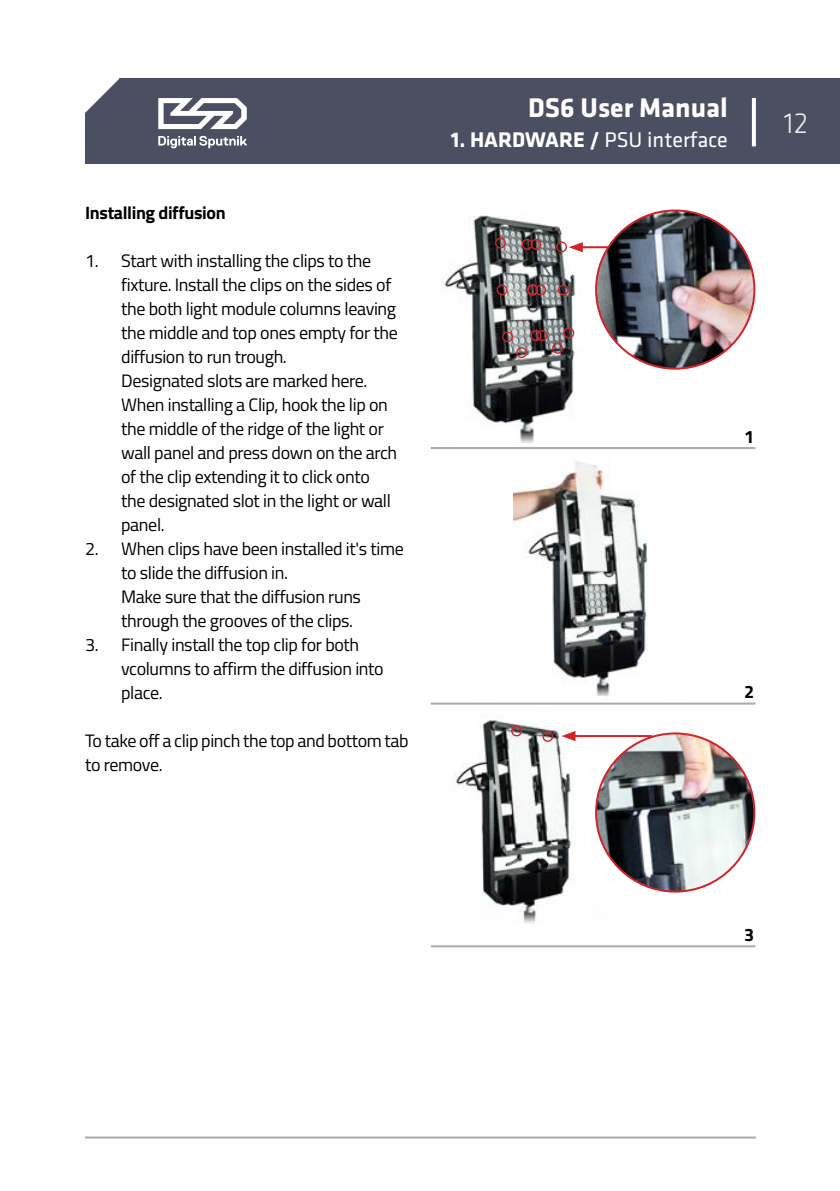
<style>
.page{position:relative;width:840px;height:1191px;background:#fff}
.page>*{position:absolute;margin:0;border:0;box-sizing:border-box;transform-origin:0 0}
.t1{font:300 30px "Klavika";color:#ededee}
.t2{font:700 28px "Klavika";color:#fff}
.t3{font:22px "Klavika";color:#fff}
.t4{font:18px/24px "Titillium Web";letter-spacing:-.02em;color:#000}
.t5{font:700 18px "Titillium Web";letter-spacing:-.02em;color:#000}
.s1{font-weight:700}
</style>
<div class="page">
<div style="left:85px;top:79px;width:754px;height:85px;background:#4b4f62"></div>
<svg style="left:158px;top:136px;width:89px;height:12px"></svg>
<svg style="left:158px;top:98px;width:88px;height:31px"></svg>
<svg style="left:751px;top:98px;width:4px;height:48px"></svg>
<svg style="left:85px;top:78px;width:34px;height:35px"></svg>
<hr style="left:85px;top:1136px;width:670px;height:2px;background:#a7a9ac">
<img style="left:442px;top:215px;width:146px;height:228px">
<img style="left:513px;top:461px;width:135px;height:236px">
<img style="left:441px;top:704px;width:165px;height:219px">
<img style="left:595px;top:733px;width:159px;height:158px;border-radius:79px">
<hr style="left:579px;top:246px;width:31px;height:2px;background:#d2232a">
<svg style="left:568px;top:242px;width:14px;height:10px"></svg>
<hr style="left:572px;top:735px;width:79px;height:2px;background:#d2232a">
<svg style="left:561px;top:731px;width:14px;height:10px"></svg>
<div style="left:494px;top:238px;width:11px;height:10px;border:1px solid #d2232a;border-radius:50%"></div>
<div style="left:496px;top:284px;width:11px;height:11px;border:1px solid #d2232a;border-radius:50%"></div>
<div style="left:502px;top:331px;width:10px;height:11px;border:1px solid #d2232a;border-radius:50%"></div>
<div style="left:516px;top:347px;width:11px;height:11px;border:1px solid #d2232a;border-radius:50%"></div>
<div style="left:530px;top:330px;width:11px;height:11px;border:1px solid #d2232a;border-radius:50%"></div>
<div style="left:536px;top:330px;width:11px;height:11px;border:1px solid #d2232a;border-radius:50%"></div>
<div style="left:551px;top:343px;width:11px;height:11px;border:1px solid #d2232a;border-radius:50%"></div>
<div style="left:563px;top:327px;width:11px;height:11px;border:1px solid #d2232a;border-radius:50%"></div>
<div style="left:557px;top:284px;width:11px;height:11px;border:1px solid #d2232a;border-radius:50%"></div>
<div style="left:555px;top:241px;width:11px;height:11px;border:1px solid #d2232a;border-radius:50%"></div>
<div style="left:542px;top:731px;width:11px;height:11px;border:1px solid #d2232a;border-radius:50%"></div>
<div style="left:511px;top:725px;width:11px;height:11px;border:1px solid #d2232a;border-radius:50%"></div>
<div style="left:527px;top:284px;width:10px;height:11px;border:1px solid #d2232a;border-radius:50%"></div>
<div style="left:527px;top:284px;width:11px;height:11px;border:1px solid #d2232a;border-radius:50%"></div>
<div style="left:535px;top:284px;width:11px;height:11px;border:1px solid #d2232a;border-radius:50%"></div>
<div style="left:521px;top:239px;width:11px;height:11px;border:1px solid #d2232a;border-radius:50%"></div>
<div style="left:530px;top:239px;width:11px;height:11px;border:1px solid #d2232a;border-radius:50%"></div>
<hr style="left:430px;top:447px;width:325px;height:2px;background:#a7a9ac">
<hr style="left:430px;top:702px;width:325px;height:2px;background:#a7a9ac">
<hr style="left:430px;top:945px;width:325px;height:2px;background:#a7a9ac">
<img style="left:595px;top:210px;width:159px;height:159px;border-radius:79px">
<p class="t5" style="left:85px;top:199px;width:142px">Installing diffusion</p>
<p class="t4" style="left:121px;top:248px;width:278px;text-indent:-36px">1. Start with installing the clips to the fixture. Install the clips on the sides of the both light module columns leaving the middle and top ones empty for the diffusion to run trough.<br>Designated slots are marked here.<br>When installing a Clip, hook the lip on the middle of the ridge of the light or wall panel and press down on the arch of the clip extending it to click onto the designated slot in the light or wall panel.</p>
<p class="t4" style="left:121px;top:536px;width:284px;text-indent:-36px">2. When clips have been installed it's time to slide the diffusion in.<br>Make sure that the diffusion runs through the grooves of the clips.</p>
<p class="t4" style="left:121px;top:632px;width:264px;text-indent:-36px">3. Finally install the top clip for both vcolumns to affirm the diffusion into place.</p>
<p class="t4" style="left:85px;top:728px;width:325px">To take off a clip pinch the top and bottom tab to remove.</p>
<h2 class="t2" style="left:528px;top:92px;width:201px">DS6 User Manual</h2>
<p class="t3" style="left:450px;top:128px;width:278px"><span class="s1">1. HARDWARE /</span> PSU interface</p>
<h1 class="t1" style="left:783px;top:107px;width:26px">12</h1>
<p class="t5" style="left:743px;top:422px;width:12px">1</p>
<p class="t5" style="left:743px;top:678px;width:12px">2</p>
<p class="t5" style="left:743px;top:920px;width:12px">3</p>
</div>
